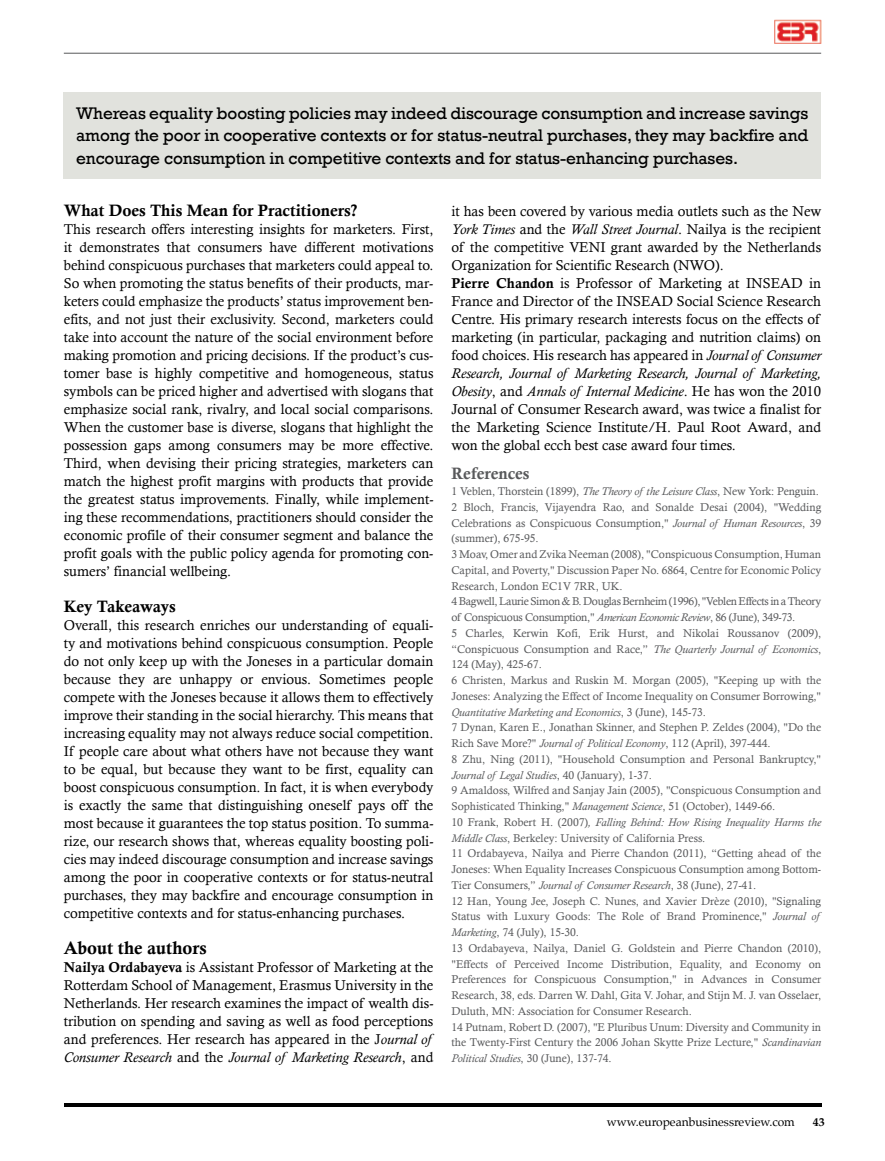
<style>
.page{position:relative;width:885px;height:1161px;background:#fff}
.page>*{position:absolute;margin:0;border:0;box-sizing:border-box;transform-origin:0 0}
.t1{font:18px "Calis MT Bol";color:#000}
.t2{font:17.25px/22.5px "Rockwell";letter-spacing:-.005em;color:#000;text-align:justify}
.t3{font:16.5px "Calis MT Bol";color:#000}
.t4{font:16.5px "Calis MT Bol";color:#58595b}
.t5{font:14.25px/18px "Calisto";color:#000;text-align:justify}
.t6{font:12px "Palatino";color:#000}
.t7{font:700 12px "Palatino";color:#000}
.t8{font:11.25px/15.8px "Calisto";color:#58595b}
.s1{font-family:"Calis MT Bol"}
.s2{font-style:italic}
</style>
<div class="page">
<hr style="left:64px;top:53px;width:757px;height:1px;background:#58595b">
<img style="left:774px;top:19px;width:48px;height:25px">
<hr style="left:64px;top:1103px;width:757px;height:4px;background:#000">
<div style="left:63px;top:92px;width:758px;height:86px;background:#e1e2dd"></div>
<p class="t2" style="left:76px;top:102px;width:733px">Whereas equality boosting policies may indeed discourage consumption and increase savings among the poor in cooperative contexts or for status-neutral purchases, they may backfire and encourage consumption in competitive contexts and for status-enhancing purchases.</p>
<p class="t3" style="left:64px;top:201px;width:295px">What Does This Mean for Practitioners?</p>
<p class="t5" style="left:64px;top:220px;width:371px">This research offers interesting insights for marketers. First, it demonstrates that consumers have different motivations behind conspicuous purchases that marketers could appeal to.<br>So when promoting the status benefits of their products, mar&shy;keters could emphasize the products’ status improvement ben&shy;efits, and not just their exclusivity. Second, marketers could take into account the nature of the social environment before making promotion and pricing decisions. If the product’s cus&shy;tomer base is highly competitive and homogeneous, status symbols can be priced higher and advertised with slogans that emphasize social rank, rivalry, and local social comparisons.<br>When the customer base is diverse, slogans that highlight the possession gaps among consumers may be more effective.<br>Third, when devising their pricing strategies, marketers can match the highest profit margins with products that provide the greatest status improvements. Finally, while implement&shy;ing these recommendations, practitioners should consider the economic profile of their consumer segment and balance the profit goals with the public policy agenda for promoting con&shy;sumers’ financial wellbeing.</p>
<p class="t3" style="left:64px;top:597px;width:113px">Key Takeaways</p>
<p class="t5" style="left:64px;top:616px;width:371px">Overall, this research enriches our understanding of equali&shy;ty and motivations behind conspicuous consumption. People do not only keep up with the Joneses in a particular domain because they are unhappy or envious. Sometimes people compete with the Joneses because it allows them to effectively improve their standing in the social hierarchy. This means that increasing equality may not always reduce social competition.<br>If people care about what others have not because they want to be equal, but because they want to be first, equality can boost conspicuous consumption. In fact, it is when everybody is exactly the same that distinguishing oneself pays off the most because it guarantees the top status position. To summa&shy;rize, our research shows that, whereas equality boosting poli&shy;cies may indeed discourage consumption and increase savings among the poor in cooperative contexts or for status-neutral purchases, they may backfire and encourage consumption in competitive contexts and for status-enhancing purchases.</p>
<p class="t1" style="left:64px;top:938px;width:144px">About the authors</p>
<p class="t5" style="left:64px;top:958px;width:371px;text-align:left"><span class="s1">Nailya Ordabayeva</span> is Assistant Professor of Marketing at the Rotterdam School of Management, Erasmus University in the Netherlands. Her research examines the impact of wealth dis&shy;tribution on spending and saving as well as food perceptions and preferences. Her research has appeared in the J<span class="s2">ournal of Consumer Research</span> and the <span class="s2">Journal of Marketing Research</span>, and</p>
<p class="t5" style="left:451px;top:202px;width:371px;text-align:left">it has been covered by various media outlets such as the New <span class="s2">York Times</span> and the <span class="s2">Wall Street Journal</span>. Nailya is the recipient of the competitive VENI grant awarded by the Netherlands Organization for Scientific Research (NWO).<br><span class="s1">Pierre Chandon</span> is Professor of Marketing at INSEAD in France and Director of the INSEAD Social Science Research Centre. His primary research interests focus on the effects of marketing (in particular, packaging and nutrition claims) on food choices. His research has appeared in <span class="s2">Journal of Consumer Research, Journal of Marketing Research, Journal of Marketing, Obesity</span>, and <span class="s2">Annals of Internal Medicine</span>. He has won the 2010<br>Journal of Consumer Research award, was twice a finalist for the Marketing Science Institute/H. Paul Root Award, and won the global ecch best case award four times.</p>
<p class="t4" style="left:451px;top:464px;width:80px">References</p>
<p class="t8" style="left:451px;top:483px;width:371px">1 Veblen, Thorstein (1899), <span class="s2">The Theory of the Leisure Class</span>, New York: Penguin.<br>2 Bloch, Francis, Vijayendra Rao, and Sonalde Desai (2004), "Wedding Celebrations as Conspicuous Consumption," <span class="s2">Journal of Human Resources</span>, 39 (summer), 675-95.<br>3 Moav, Omer and Zvika Neeman (2008), "Conspicuous Consumption, Human Capital, and Poverty," Discussion Paper No. 6864, Centre for Economic Policy Research, London EC1V 7RR, UK.<br>4 Bagwell, Laurie Simon &amp; B. Douglas Bernheim (1996), "Veblen Effects in a Theory of Conspicuous Consumption," <span class="s2">American Economic Review</span>, 86 (June), 349-73.<br>5 Charles, Kerwin Kofi, Erik Hurst, and Nikolai Roussanov (2009), “Conspicuous Consumption and Race,” <span class="s2">The Quarterly Journal of Economics</span>, 124 (May), 425-67.<br>6 Christen, Markus and Ruskin M. Morgan (2005), "Keeping up with the Joneses: Analyzing the Effect of Income Inequality on Consumer Borrowing," <span class="s2">Quantitative Marketing and Economics</span>, 3 (June), 145-73.<br>7 Dynan, Karen E., Jonathan Skinner, and Stephen P. Zeldes (2004), "Do the Rich Save More?" <span class="s2">Journal of Political Economy</span>, 112 (April), 397-444.<br>8 Zhu, Ning (2011), "Household Consumption and Personal Bankruptcy," <span class="s2">Journal of Legal Studies</span>, 40 (January), 1-37.<br>9 Amaldoss, Wilfred and Sanjay Jain (2005), "Conspicuous Consumption and Sophisticated Thinking," <span class="s2">Management Science</span>, 51 (October), 1449-66.<br>10 Frank, Robert H. (2007)<span class="s2">, Falling Behind: How Rising Inequality Harms the Middle Class</span>, Berkeley: University of California Press.<br>11 Ordabayeva, Nailya and Pierre Chandon (2011), “Getting ahead of the Joneses: When Equality Increases Conspicuous Consumption among Bottom-Tier Consumers,” <span class="s2">Journal of Consumer Research</span>, 38 (June), 27-41.<br>12 Han, Young Jee, Joseph C. Nunes, and Xavier Drèze (2010), "Signaling Status with Luxury Goods: The Role of Brand Prominence," <span class="s2">Journal of Marketing</span>, 74 (July), 15-30.<br>13 Ordabayeva, Nailya, Daniel G. Goldstein and Pierre Chandon (2010), "Effects of Perceived Income Distribution, Equality, and Economy on Preferences for Conspicuous Consumption," in Advances in Consumer Research, 38, eds. Darren W. Dahl, Gita V. Johar, and Stijn M. J. van Osselaer, Duluth, MN: Association for Consumer Research.<br>14 Putnam, Robert D. (2007), "E Pluribus Unum: Diversity and Community in the Twenty-First Century the 2006 Johan Skytte Prize Lecture," <span class="s2">Scandinavian Political Studies</span>, 30 (June), 137-74.</p>
<p class="t6" style="left:606px;top:1112px;width:189px">www.europeanbusinessreview.com</p>
<p class="t7" style="left:812px;top:1112px;width:13px">43</p>
</div>
